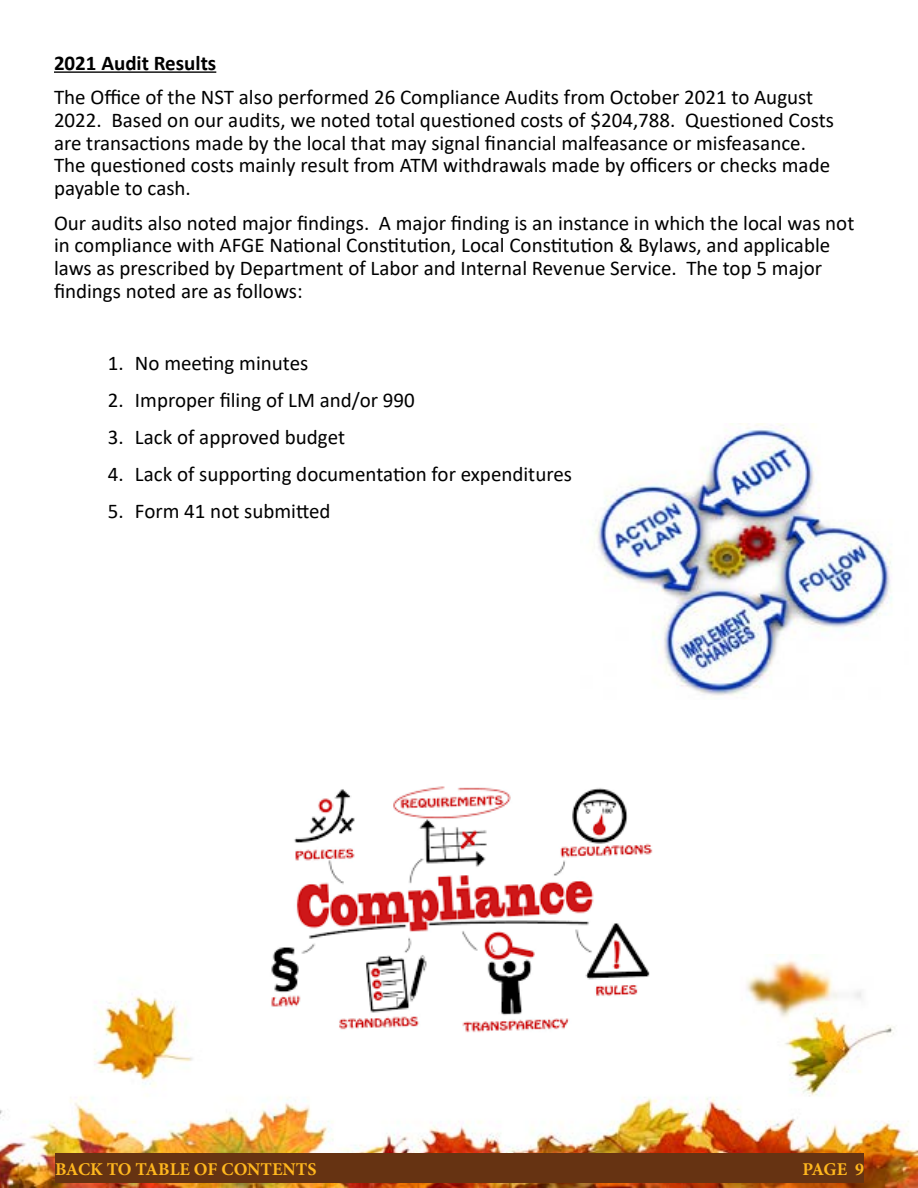
<style>
.page{position:relative;width:918px;height:1188px;background:#fff}
.page>*{position:absolute;margin:0;border:0;box-sizing:border-box;transform-origin:0 0}
.t1{font:21px/22.6px "Calibri";color:#000}
.t2{font:700 21px "Calibri";color:#000}
.t3{font:700 18px "Minion Pro";color:#ffb71e}
</style>
<div class="page">
<img style="left:0;top:960px;width:918px;height:228px">
<div style="left:55px;top:1153px;width:404px;height:30px;background:#663312"></div>
<div style="left:459px;top:1153px;width:405px;height:30px;background:#663312"></div>
<hr style="left:54px;top:71px;width:162px;height:2px;background:#000">
<img style="left:595px;top:424px;width:297px;height:272px">
<img style="left:244px;top:786px;width:427px;height:254px">
<p class="t2" style="left:54px;top:48px;width:164px">2021 Audit Results</p>
<p class="t1" style="left:54px;top:86px;width:782px">The Office of the NST also performed 26 Compliance Audits from October 2021 to August 2022. Based on our audits, we noted total questioned costs of $204,788. Questioned Costs are transactions made by the local that may signal financial malfeasance or misfeasance.<br>The questioned costs mainly result from ATM withdrawals made by officers or checks made payable to cash.</p>
<p class="t1" style="left:54px;top:211px;width:802px">Our audits also noted major findings. A major finding is an instance in which the local was not in compliance with AFGE National Constitution, Local Constitution &amp; Bylaws, and applicable laws as prescribed by Department of Labor and Internal Revenue Service. The top 5 major findings noted are as follows:</p>
<p class="t1" style="left:108px;top:351px;width:202px">1. No meeting minutes</p>
<p class="t1" style="left:108px;top:388px;width:308px">2. Improper filing of LM and/or 990</p>
<p class="t1" style="left:108px;top:425px;width:239px">3. Lack of approved budget</p>
<p class="t1" style="left:108px;top:462px;width:466px">4. Lack of supporting documentation for expenditures</p>
<p class="t1" style="left:108px;top:500px;width:224px">5. Form 41 not submitted</p>
<p class="t3" style="left:55px;top:1156px;width:263px">BACK TO TABLE OF CONTENTS</p>
<p class="t3" style="left:803px;top:1156px;width:63px">PAGE 9</p>
</div>
